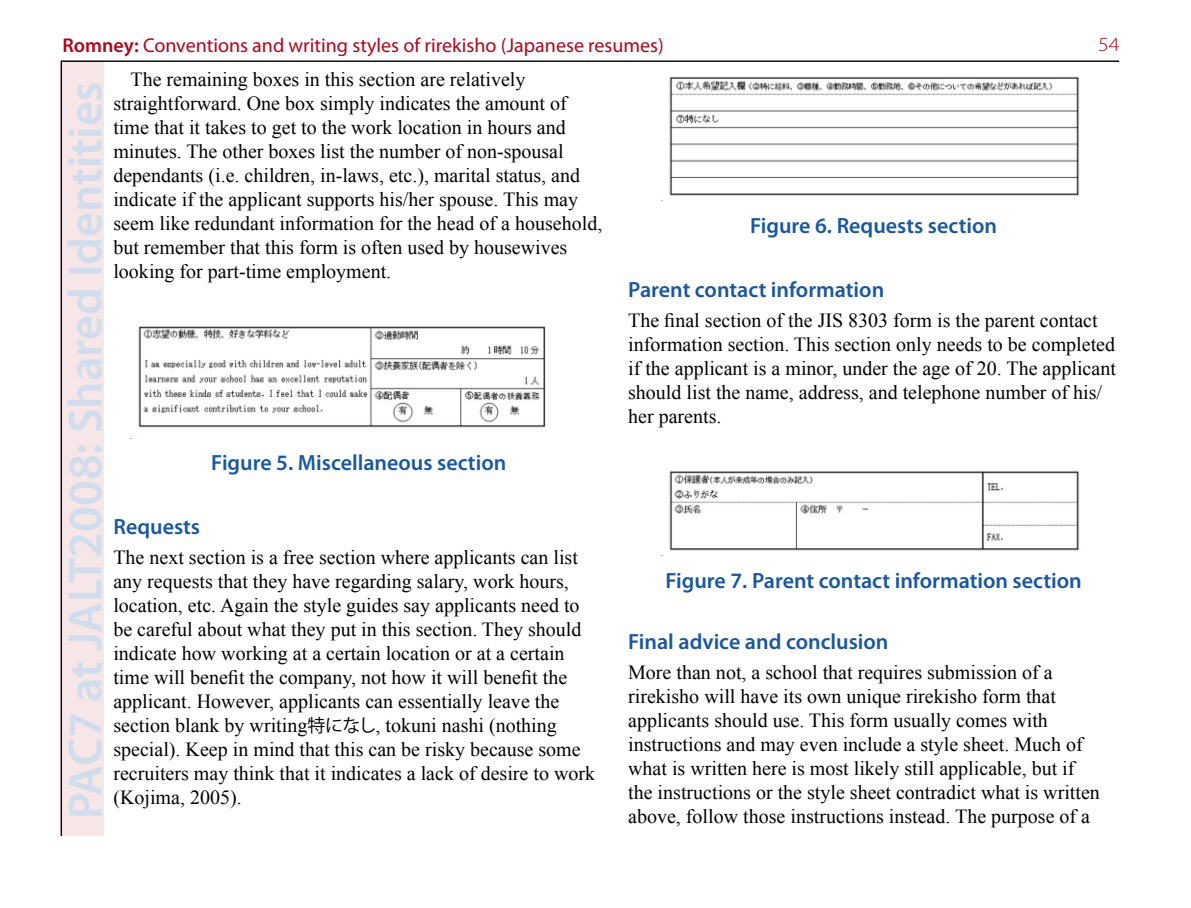
<style>
.page{position:relative;width:1191px;height:908px;background:#fff}
.page>*{position:absolute;margin:0;border:0;box-sizing:border-box;transform-origin:0 0}
.t1{font:600 48px "Myriad Pro";color:#d1ddec}
.t2{font:600 22px "Myriad Pro";color:#19579f}
.t3{font:20px/24px "Times New Roman";color:#000}
.t4{font:20px "Myriad Pro";color:#ab081d}
.t5{font:300 20px "Myriad Pro";color:#ab081d;scale:1.1 1}
.s1{font-weight:600}
.s2{font-family:"Koz Go Std";font-size:18px}
</style>
<div class="page">
<div style="left:60px;top:61px;width:44px;height:774px;background:#f6e6e8"></div>
<hr style="left:61px;top:61px;width:1px;height:774px;background:#000">
<hr style="left:61px;top:61px;width:1058px;height:1px;background:#000">
<img style="left:130px;top:326px;width:416px;height:112px">
<img style="left:662px;top:76px;width:418px;height:125px">
<img style="left:669px;top:470px;width:411px;height:81px">
<p class="t4" style="left:62px;top:33px;width:603px"><span class="s1">Romney:</span> Conventions and writing styles of rirekisho (Japanese resumes)</p>
<p class="t5" style="left:1098px;top:32px;width:21px">54</p>
<h1 class="t1" style="left:55px;top:818px;width:738px;rotate:-90deg">PAC7 at JALT2008: Shared Identities</h1>
<p class="t3" style="left:113px;top:67px;width:490px;text-indent:17px">The remaining boxes in this section are relatively straightforward. One box simply indicates the amount of time that it takes to get to the work location in hours and minutes. The other boxes list the number of non-spousal dependants (i.e. children, in-laws, etc.), marital status, and indicate if the applicant supports his/her spouse. This may seem like redundant information for the head of a household, but remember that this form is often used by housewives looking for part-time employment.</p>
<p class="t2" style="left:750px;top:211px;width:248px">Figure 6. Requests section</p>
<p class="t2" style="left:628px;top:275px;width:257px">Parent contact information</p>
<p class="t3" style="left:628px;top:308px;width:489px">The final section of the JIS 8303 form is the parent contact information section. This section only needs to be completed if the applicant is a minor, under the age of 20. The applicant should list the name, address, and telephone number of his/ her parents.</p>
<p class="t2" style="left:211px;top:448px;width:296px">Figure 5. Miscellaneous section</p>
<p class="t2" style="left:113px;top:512px;width:88px">Requests</p>
<p class="t3" style="left:113px;top:545px;width:483px">The next section is a free section where applicants can list any requests that they have regarding salary, work hours, location, etc. Again the style guides say applicants need to be careful about what they put in this section. They should indicate how working at a certain location or at a certain time will benefit the company, not how it will benefit the applicant. However, applicants can essentially leave the section blank by writing<span class="s2">特になし</span>, tokuni nashi (nothing special). Keep in mind that this can be risky because some recruiters may think that it indicates a lack of desire to work (Kojima, 2005).</p>
<p class="t2" style="left:665px;top:566px;width:418px">Figure 7. Parent contact information section</p>
<p class="t2" style="left:628px;top:627px;width:262px">Final advice and conclusion</p>
<p class="t3" style="left:628px;top:659px;width:473px">More than not, a school that requires submission of a rirekisho will have its own unique rirekisho form that applicants should use. This form usually comes with instructions and may even include a style sheet. Much of what is written here is most likely still applicable, but if the instructions or the style sheet contradict what is written above, follow those instructions instead. The purpose of a</p>
</div>
